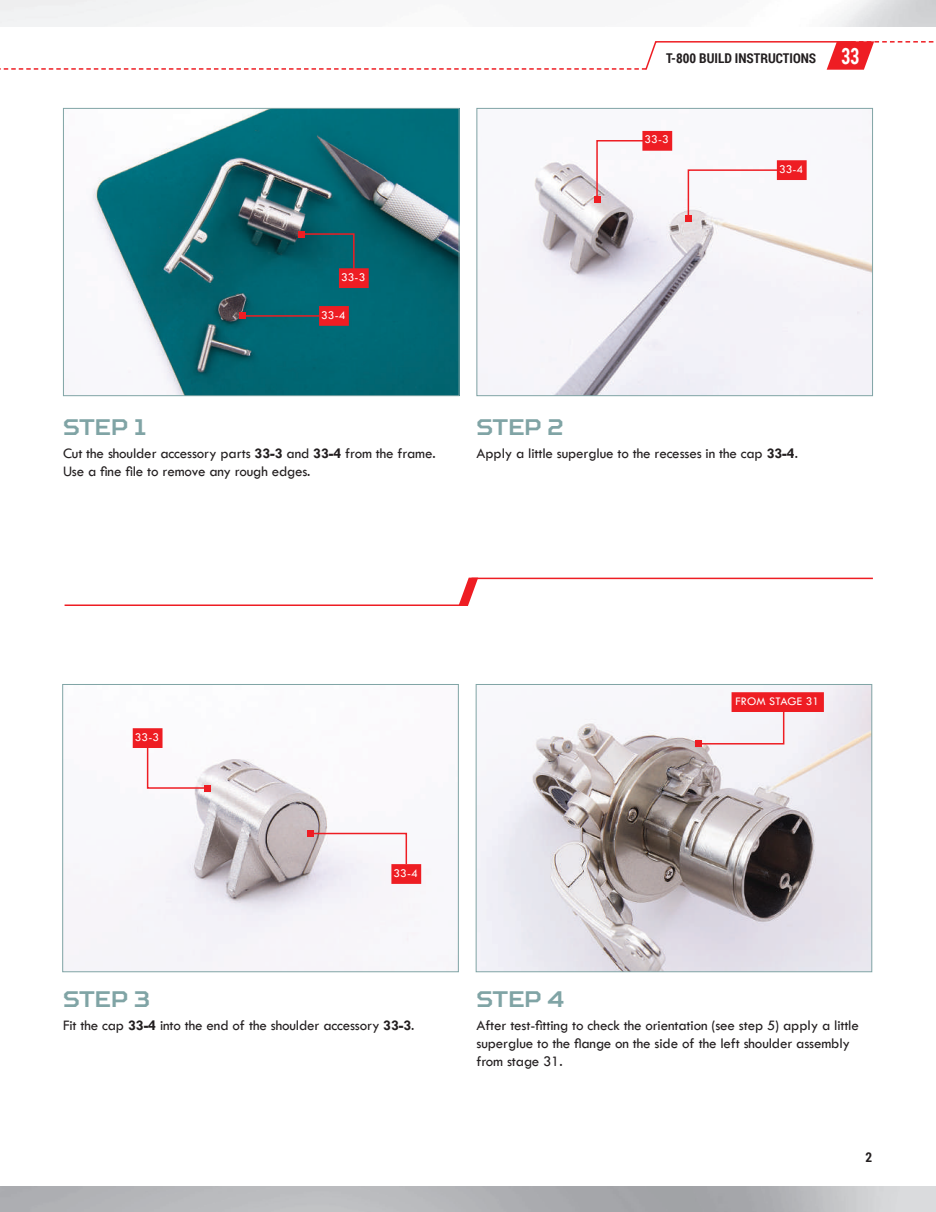
<style>
.page{position:relative;width:936px;height:1212px;background:#fff}
.page>*{position:absolute;margin:0;border:0;box-sizing:border-box;transform-origin:0 0}
.t1{font:700 22.5px "Squares";letter-spacing:-.015em;color:#80a4a5}
.t2{font:15px/18px "Tw Cen";letter-spacing:-.01em;color:#231f20}
.t3{font:700 13.5px "Roboto Condensed";color:#231f20}
.t4{font:12px "Tw Cen";letter-spacing:.01em;color:#fff}
.s1{font-weight:700}
.s2{font-size:22.5px;color:#fff}
</style>
<div class="page">
<svg style="left:459px;top:578px;width:19px;height:28px"></svg>
<hr style="left:65px;top:604px;width:398px;height:2px;background:#ee1d23">
<hr style="left:471px;top:578px;width:401px;height:1px;background:#ee1d23">
<img style="left:91px;top:110px;width:366px;height:284px">
<div style="left:63px;top:108px;width:396px;height:288px;border:1px solid #80a4a5"></div>
<img style="left:478px;top:121px;width:392px;height:273px">
<div style="left:476px;top:108px;width:396px;height:288px;border:1px solid #80a4a5"></div>
<img style="left:64px;top:728px;width:364px;height:242px">
<div style="left:62px;top:684px;width:396px;height:288px;border:1px solid #80a4a5"></div>
<img style="left:477px;top:686px;width:393px;height:284px">
<div style="left:475px;top:684px;width:397px;height:288px;border:1px solid #80a4a5"></div>
<svg style="left:319px;top:306px;width:30px;height:20px"></svg>
<svg style="left:298px;top:231px;width:71px;height:57px;background:#2d5560"></svg>
<hr style="left:242px;top:315px;width:79px;height:2px;background:#ee1d23">
<svg style="left:239px;top:313px;width:6px;height:6px"></svg>
<svg style="left:594px;top:131px;width:78px;height:71px"></svg>
<svg style="left:685px;top:160px;width:121px;height:62px"></svg>
<svg style="left:133px;top:728px;width:77px;height:63px"></svg>
<svg style="left:307px;top:830px;width:114px;height:54px"></svg>
<svg style="left:695px;top:692px;width:128px;height:55px"></svg>
<svg style="left:0;top:41px;width:934px;height:29px"></svg>
<p class="t4" style="left:341px;top:270px;width:26px">33-3</p>
<p class="t4" style="left:321px;top:308px;width:26px">33-4</p>
<h1 class="t1" style="left:63px;top:414px;width:85px">STEP 1</h1>
<p class="t2" style="left:63px;top:444px;width:374px">Cut the shoulder accessory parts <span class="s1">33-3</span> and <span class="s1">33-4</span> from the frame.<br>Use a fine file to remove any rough edges.</p>
<p class="t3" style="left:666px;top:49px;width:195px">T-800 BUILD INSTRUCTIONS <span class="s2">33</span></p>
<p class="t4" style="left:644px;top:132px;width:26px">33-3</p>
<p class="t4" style="left:779px;top:162px;width:26px">33-4</p>
<h1 class="t1" style="left:476px;top:414px;width:89px">STEP 2</h1>
<p class="t2" style="left:476px;top:444px;width:323px">Apply a little superglue to the recesses in the cap <span class="s1">33-4</span>.</p>
<p class="t4" style="left:135px;top:730px;width:26px">33-3</p>
<p class="t4" style="left:393px;top:866px;width:26px">33-4</p>
<h1 class="t1" style="left:63px;top:986px;width:89px">STEP 3</h1>
<p class="t2" style="left:63px;top:1016px;width:353px">Fit the cap <span class="s1">33-4</span> into the end of the shoulder accessory <span class="s1">33-3</span>.</p>
<p class="t4" style="left:735px;top:694px;width:85px">FROM STAGE 31</p>
<h1 class="t1" style="left:476px;top:986px;width:89px">STEP 4</h1>
<p class="t2" style="left:476px;top:1016px;width:384px">After test-fitting to check the orientation (see step 5) apply a little superglue to the flange on the side of the left shoulder assembly from stage 31.</p>
<p class="t3" style="left:865px;top:1148px;width:8px">2</p>
</div>
